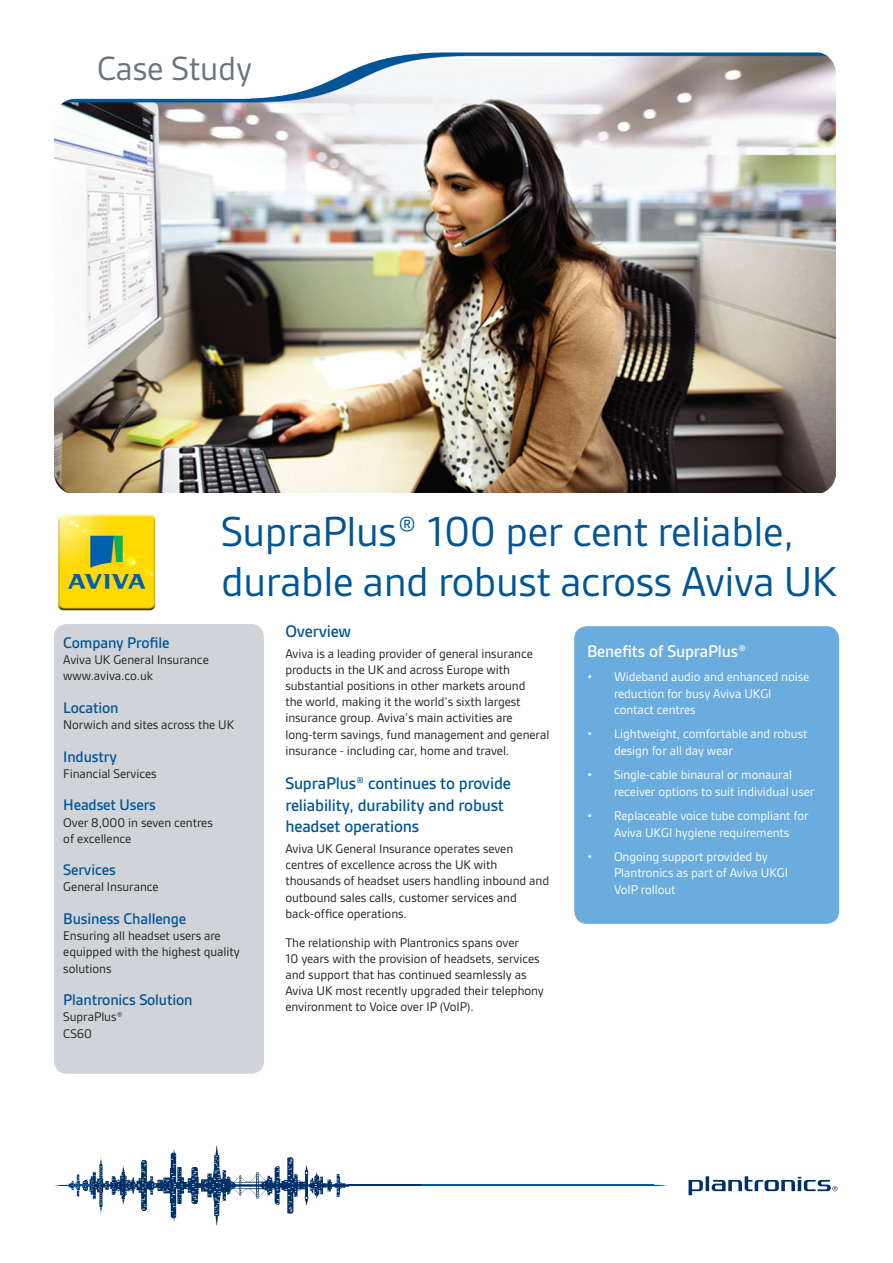
<style>
.page{position:relative;width:893px;height:1263px;background:#fff}
.page>*{position:absolute;margin:0;border:0;box-sizing:border-box;transform-origin:0 0}
.Page_heading{font:45px/49.5px "Gesta";letter-spacing:-.01em;color:#005595}
.Sub_heading_grey{font:36px "Gesta";letter-spacing:-.005em;color:#6a747b}
.sub_heading_blue{font:500 18px/21.6px "Gesta";letter-spacing:-.01em;color:#005595}
.Sub-heading_white{font:500 18px "Gesta";letter-spacing:-.01em;color:#fff}
.Profile_box_headings{font:500 16.5px "Gesta";letter-spacing:-.01em;color:#005595}
.Main_body{font:13.5px/16.2px "Gesta";letter-spacing:-.005em;color:#231f20}
.White_bullets{font:13.5px/16.2px "Gesta";letter-spacing:-.005em;color:#fff}
.Profile_box_headings-2{font:13.5px "Gesta";letter-spacing:-.005em;color:#231f20}
</style>
<div class="page">
<svg style="left:689px;top:1176px;width:149px;height:19px"></svg>
<hr style="left:348px;top:1185px;width:213px;height:1px;background:#003068">
<hr style="left:421px;top:1185px;width:233px;height:1px;background:#0b5696">
<svg style="left:654px;top:1185px;width:13px;height:1px"></svg>
<svg style="left:54px;top:1145px;width:310px;height:80px"></svg>
<img style="left:55px;top:52px;width:781px;height:441px">
<img style="left:58px;top:514px;width:98px;height:97px">
<div style="left:54px;top:624px;width:210px;height:450px;background:#d0d4d8;border-radius:13px"></div>
<div style="left:574px;top:626px;width:265px;height:298px;background:#6bacde;border-radius:13px"></div>
<p class="Sub_heading_grey" style="left:97px;top:49px;width:157px">Case Study</p>
<p class="Page_heading" style="left:221px;top:507px;width:617px">SupraPlus® 100 per cent reliable, durable and robust across Aviva UK</p>
<p class="sub_heading_blue" style="left:285px;top:621px;width:67px">Overview</p>
<p class="Main_body" style="left:285px;top:645px;width:265px">Aviva is a leading provider of general insurance products in the UK and across Europe with substantial positions in other markets around<br>the world, making it the world’s sixth largest insurance group. Aviva’s main activities are long-term savings, fund management and general insurance - including car, home and travel.</p>
<p class="sub_heading_blue" style="left:285px;top:773px;width:227px">SupraPlus® continues to provide reliability, durability and robust headset operations</p>
<p class="Main_body" style="left:285px;top:840px;width:265px">Aviva UK General Insurance operates seven centres of excellence across the UK with thousands of headset users handling inbound and outbound sales calls, customer services and back-office operations.</p>
<p class="Main_body" style="left:285px;top:934px;width:260px">The relationship with Plantronics spans over<br>10 years with the provision of headsets, services and support that has continued seamlessly as Aviva UK most recently upgraded their telephony environment to Voice over IP (VoIP).</p>
<p class="Profile_box_headings" style="left:63px;top:634px;width:108px">Company Profile</p>
<p class="Main_body" style="left:63px;top:652px;width:147px">Aviva UK General Insurance www.aviva.co.uk</p>
<p class="Profile_box_headings" style="left:63px;top:698px;width:57px">Location</p>
<p class="Main_body" style="left:63px;top:717px;width:172px">Norwich and sites across the UK</p>
<p class="Profile_box_headings" style="left:63px;top:747px;width:55px">Industry</p>
<p class="Main_body" style="left:63px;top:765px;width:95px">Financial Services</p>
<p class="Profile_box_headings" style="left:63px;top:796px;width:94px">Headset Users</p>
<p class="Main_body" style="left:63px;top:814px;width:151px">Over 8,000 in seven centres of excellence</p>
<p class="Profile_box_headings" style="left:63px;top:861px;width:54px">Services</p>
<p class="Main_body" style="left:63px;top:879px;width:97px">General Insurance</p>
<p class="Profile_box_headings" style="left:63px;top:910px;width:125px">Business Challenge</p>
<p class="Main_body" style="left:63px;top:928px;width:178px">Ensuring all headset users are equipped with the highest quality solutions</p>
<p class="Profile_box_headings" style="left:63px;top:991px;width:131px">Plantronics Solution</p>
<p class="Profile_box_headings-2" style="left:63px;top:1010px;width:61px">SupraPlus®</p>
<p class="Profile_box_headings-2" style="left:63px;top:1026px;width:30px">CS60</p>
<p class="Sub-heading_white" style="left:587px;top:641px;width:161px">Benefits of SupraPlus®</p>
<p class="White_bullets" style="left:614px;top:669px;width:197px;text-indent:-27px">• Wideband audio and enhanced noise reduction for busy Aviva UKGI contact centres</p>
<p class="White_bullets" style="left:614px;top:726px;width:195px;text-indent:-27px">• Lightweight, comfortable and robust design for all day wear</p>
<p class="White_bullets" style="left:614px;top:767px;width:202px;text-indent:-27px">• Single-cable binaural or monaural receiver options to suit individual user</p>
<p class="White_bullets" style="left:587px;top:808px;width:223px;text-align:center">• Replaceable voice tube compliant for<br>Aviva UKGI hygiene requirements</p>
<p class="White_bullets" style="left:614px;top:849px;width:176px;text-indent:-27px">• Ongoing support provided by<br>Plantronics as part of Aviva UKGI<br>VoIP rollout</p>
</div>
